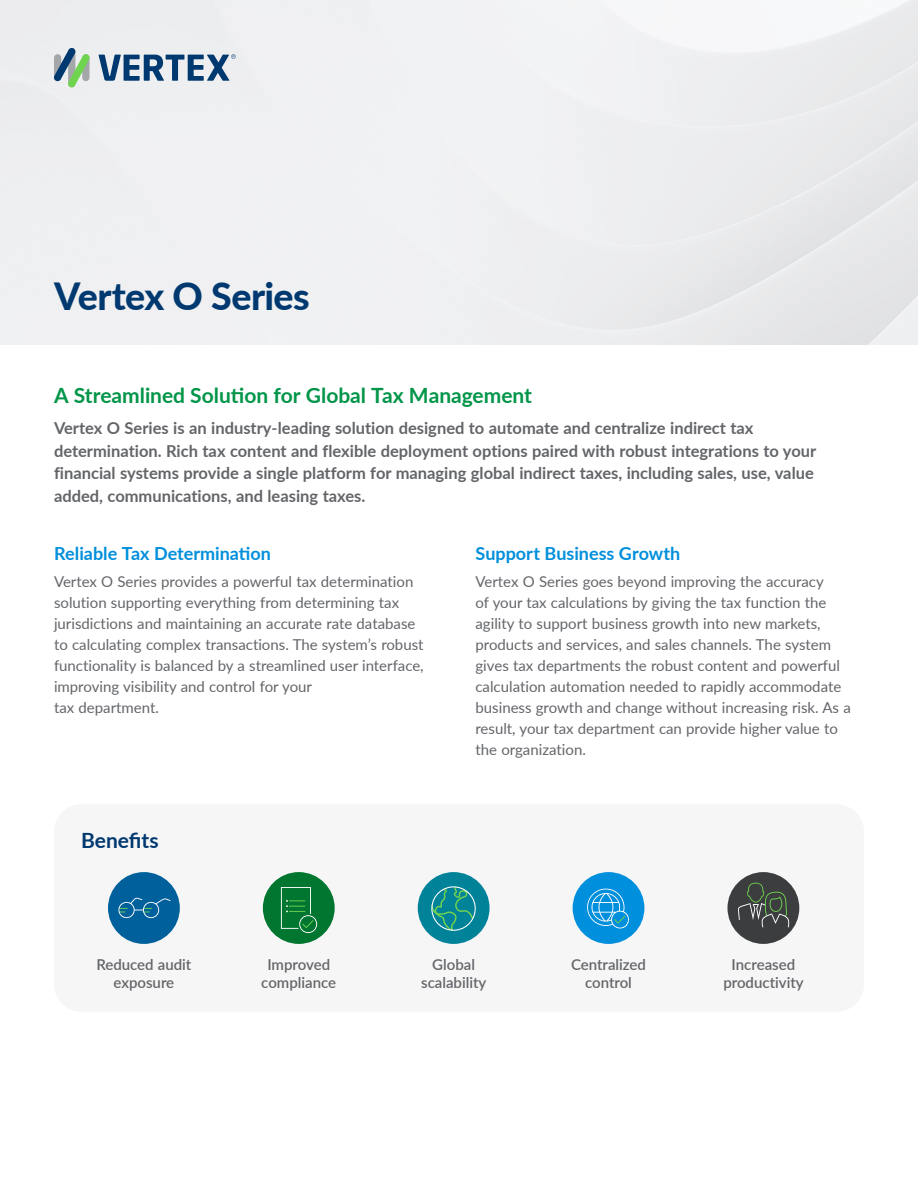
<style>
.page{position:relative;width:918px;height:1188px;background:#fff}
.page>*{position:absolute;margin:0;border:0;box-sizing:border-box;transform-origin:0 0}
.t1{font:800 37.5px "Lato";letter-spacing:-.015em;color:#003970}
.t2{font:700 21px "Lato";color:#009548}
.t3{font:700 21px "Lato";color:#003970}
.t4{font:700 18px "Lato";color:#008fdc}
.t5{font:700 16.5px/22.5px "Lato";color:#636569}
.t6{font:15px/21px "Lato";color:#636569}
.t7{font:600 15px/18px "Lato";color:#636569;text-align:center}
</style>
<div class="page">
<div style="left:54px;top:804px;width:810px;height:208px;background:#f6f6f6;border-radius:27px"></div>
<div style="left:108px;top:872px;width:72px;height:72px;background:#00609c;border-radius:50%"></div>
<div style="left:418px;top:872px;width:72px;height:72px;background:#008299;border-radius:50%"></div>
<div style="left:263px;top:872px;width:72px;height:72px;background:#007630;border-radius:50%"></div>
<div style="left:573px;top:872px;width:71px;height:72px;background:#008fdc;border-radius:50%"></div>
<div style="left:727px;top:872px;width:72px;height:72px;background:#3b3d3f;border-radius:50%"></div>
<svg style="left:54px;top:48px;width:36px;height:39px"></svg>
<svg style="left:99px;top:54px;width:137px;height:27px;background:#7995b1"></svg>
<svg style="left:118px;top:897px;width:53px;height:22px"></svg>
<svg style="left:281px;top:887px;width:36px;height:46px"></svg>
<svg style="left:431px;top:886px;width:45px;height:45px"></svg>
<svg style="left:587px;top:888px;width:42px;height:41px"></svg>
<svg style="left:738px;top:883px;width:51px;height:44px"></svg>
<h1 class="t1" style="left:54px;top:269px;width:257px">Vertex O Series</h1>
<h2 class="t2" style="left:54px;top:380px;width:480px">A Streamlined Solution for Global Tax Management</h2>
<p class="t5" style="left:54px;top:416px;width:764px">Vertex O Series is an industry-leading solution designed to automate and centralize indirect tax determination. Rich tax content and flexible deployment options paired with robust integrations to your financial systems provide a single platform for managing global indirect taxes, including sales, use, value added, communications, and leasing taxes.</p>
<p class="t4" style="left:54px;top:540px;width:218px">Reliable Tax Determination</p>
<p class="t6" style="left:54px;top:570px;width:371px">Vertex O Series provides a powerful tax determination solution supporting everything from determining tax jurisdictions and maintaining an accurate rate database to calculating complex transactions. The system’s robust functionality is balanced by a streamlined user interface, improving visibility and control for your<br>tax department.</p>
<h2 class="t3" style="left:81px;top:825px;width:79px">Benefits</h2>
<p class="t4" style="left:476px;top:540px;width:206px">Support Business Growth</p>
<p class="t6" style="left:476px;top:570px;width:377px">Vertex O Series goes beyond improving the accuracy<br>of your tax calculations by giving the tax function the agility to support business growth into new markets, products and services, and sales channels. The system gives tax departments the robust content and powerful calculation automation needed to rapidly accommodate business growth and change without increasing risk. As a result, your tax department can provide higher value to the organization.</p>
<p class="t7" style="left:96px;top:955px;width:97px">Reduced audit exposure</p>
<p class="t7" style="left:421px;top:955px;width:67px">Global scalability</p>
<p class="t7" style="left:261px;top:955px;width:76px">Improved compliance</p>
<p class="t7" style="left:571px;top:955px;width:77px">Centralized control</p>
<p class="t7" style="left:723px;top:955px;width:82px">Increased productivity</p>
</div>
